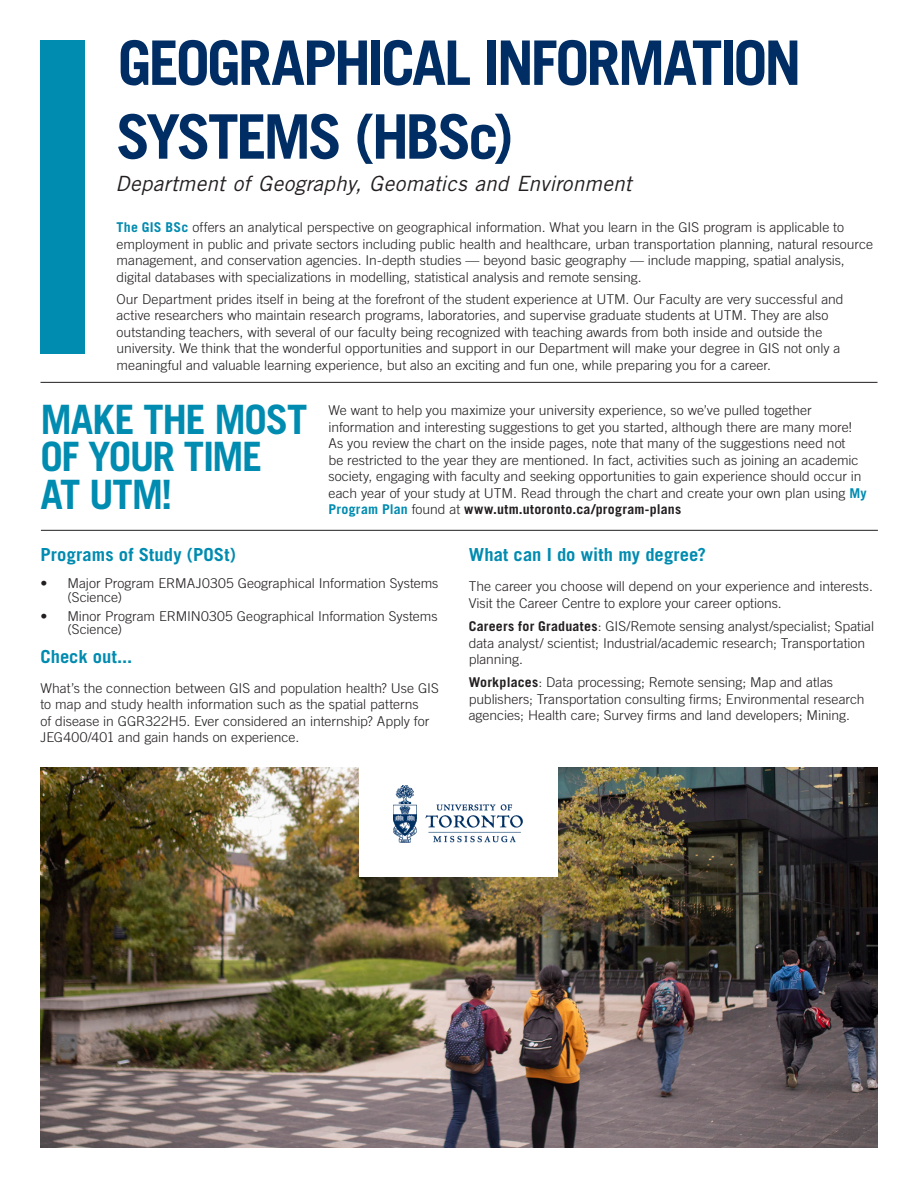
<style>
.page{position:relative;width:918px;height:1188px;background:#fff}
.page>*{position:absolute;margin:0;border:0;box-sizing:border-box;transform-origin:0 0}
.t1{font:700 61.5px/73.8px "Trade Gothic LT Std";letter-spacing:-.055em;color:#002e64}
.t2{font:700 40.5px/37.5px "Trade Gothic LT Std";letter-spacing:-.035em;color:#008bb0}
.t3{font:italic 21px "Trade Gothic LT Std";letter-spacing:.01em;color:#231f20}
.t4{font:700 18px "Trade Gothic LT Std";letter-spacing:.005em;color:#008bb0}
.t5{font:300 13.5px/16.5px "Trade Gothic LT Std";letter-spacing:-.005em;color:#231f20}
.s1{font-weight:700;color:#008bb0}
.s2{font-weight:700}
</style>
<div class="page">
<img style="left:40px;top:768px;width:838px;height:380px">
<div style="left:40px;top:40px;width:45px;height:314px;background:#008bb0"></div>
<hr style="left:40px;top:382px;width:838px;height:1px;background:#231f20">
<hr style="left:41px;top:530px;width:837px;height:1px;background:#231f20">
<div style="left:360px;top:758px;width:198px;height:119px;background:#fff"></div>
<img style="left:393px;top:786px;width:129px;height:57px">
<h1 class="t1" style="left:116px;top:25px;width:687px">GEOGRAPHICAL INFORMATION<br>SYSTEMS (HBSc)</h1>
<h3 class="t3" style="left:115px;top:170px;width:518px">Department of Geography, Geomatics and Environment</h3>
<p class="t5" style="left:117px;top:219px;width:758px"><span class="s1">The GIS BSc</span> offers an analytical perspective on geographical information. What you learn in the GIS program is applicable to employment in public and private sectors including public health and healthcare, urban transportation planning, natural resource management, and conservation agencies. In-depth studies — beyond basic geography — include mapping, spatial analysis, digital databases with specializations in modelling, statistical analysis and remote sensing.</p>
<p class="t5" style="left:117px;top:290px;width:729px">Our Department prides itself in being at the forefront of the student experience at UTM. Our Faculty are very successful and active researchers who maintain research programs, laboratories, and supervise graduate students at UTM. They are also outstanding teachers, with several of our faculty being recognized with teaching awards from both inside and outside the university. We think that the wonderful opportunities and support in our Department will make your degree in GIS not only a meaningful and valuable learning experience, but also an exciting and fun one, while preparing you for a career.</p>
<h2 class="t2" style="left:40px;top:400px;width:268px">MAKE THE MOST<br>OF YOUR TIME<br>AT UTM!</h2>
<p class="t5" style="left:328px;top:402px;width:540px">We want to help you maximize your university experience, so we’ve pulled together information and interesting suggestions to get you started, although there are many more!<br>As you review the chart on the inside pages, note that many of the suggestions need not<br>be restricted to the year they are mentioned. In fact, activities such as joining an academic society, engaging with faculty and seeking opportunities to gain experience should occur in each year of your study at UTM. Read through the chart and create your own plan using <span class="s1">My Program Plan</span> found at <span class="s2">www.utm.utoronto.ca/program-plans</span></p>
<h3 class="t4" style="left:40px;top:544px;width:197px">Programs of Study (POSt)</h3>
<p class="t5" style="left:68px;top:577px;width:373px;line-height:13.5px;text-indent:-27px">• Major Program ERMAJ0305 Geographical Information Systems (Science)</p>
<p class="t5" style="left:68px;top:609px;width:372px;line-height:13.5px;text-indent:-27px">• Minor Program ERMIN0305 Geographical Information Systems (Science)</p>
<h3 class="t4" style="left:40px;top:645px;width:93px">Check out...</h3>
<p class="t5" style="left:40px;top:680px;width:400px">What’s the connection between GIS and population health? Use GIS to map and study health information such as the spatial patterns<br>of disease in GGR322H5. Ever considered an internship? Apply for JEG400/401 and gain hands on experience.</p>
<h3 class="t4" style="left:469px;top:544px;width:239px">What can I do with my degree?</h3>
<p class="t5" style="left:469px;top:578px;width:406px">The career you choose will depend on your experience and interests.<br>Visit the Career Centre to explore your career options.</p>
<p class="t5" style="left:469px;top:618px;width:407px"><span class="s2">Careers for Graduates</span>: GIS/Remote sensing analyst/specialist; Spatial data analyst/ scientist; Industrial/academic research; Transportation planning.</p>
<p class="t5" style="left:469px;top:674px;width:397px"><span class="s2">Workplaces</span>: Data processing; Remote sensing; Map and atlas publishers; Transportation consulting firms; Environmental research agencies; Health care; Survey firms and land developers; Mining.</p>
</div>
